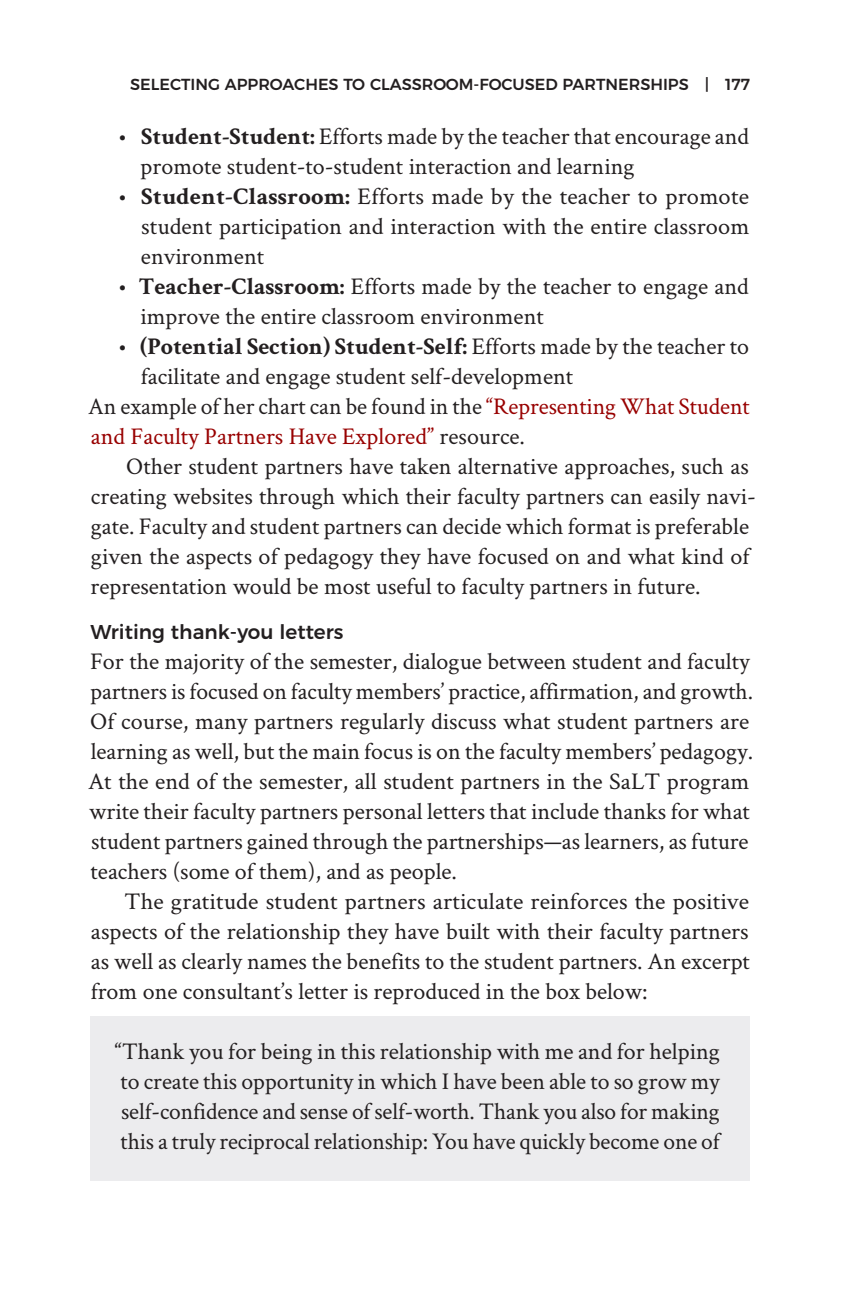
<style>
.page{position:relative;width:864px;height:1296px;background:#fff}
.page>*{position:absolute;margin:0;border:0;box-sizing:border-box;transform-origin:0 0}
.body_first_para{font:24px/30px "Crimson Text";color:#231f20}
.body{font:24px/30px "Crimson Text";color:#231f20}
.boxed_quotes{font:24px/30px "Crimson Text";letter-spacing:-.005em;color:#231f20;text-align:justify}
.body_first_para-2{font:24px/30px "Crimson Text";letter-spacing:-.005em;color:#980000}
.heading_2{font:500 20px "Montserrat";color:#231f20}
.t1{font:500 16px "Montserrat";color:#231f20}
.s1{font-weight:700}
.s2{color:#231f20}
</style>
<div class="page">
<div style="left:90px;top:1016px;width:660px;height:164px;background:#ececee"></div>
<p class="t1" style="left:130px;top:71px;width:21px">SELECTING</p>
<p class="t1" style="left:225px;top:71px;width:13px">APPROACHES</p>
<p class="t1" style="left:344px;top:71px;width:39px">TO CLASSROO</p>
<p class="t1" style="left:459px;top:71px;width:33px">M-FOC</p>
<p class="t1" style="left:513px;top:71px;width:24px">USED</p>
<p class="t1" style="left:563px;top:71px;width:11px">PARTNERSHIPS</p>
<p class="t1" style="left:705px;top:71px;width:47px">| 177</p>
<p class="body_first_para" style="left:141px;top:120px;width:610px;text-indent:-23px">• <span class="s1">Student-Student:</span> Efforts made by the teacher that encourage and promote student-to-student interaction and learning</p>
<p class="body_first_para" style="left:141px;top:180px;width:610px;text-align:justify;text-indent:-23px">• <span class="s1">Student-Classroom:</span> Efforts made by the teacher to promote student participation and interaction with the entire classroom environment</p>
<p class="body_first_para" style="left:141px;top:270px;width:610px;text-indent:-23px">• <span class="s1">Teacher-Classroom:</span> Efforts made by the teacher to engage and improve the entire classroom environment</p>
<p class="body_first_para" style="left:141px;top:330px;width:610px;text-indent:-23px">• <span class="s1">(Potential Section) Student-Self:</span> Efforts made by the teacher to facilitate and engage student self-development</p>
<p class="body_first_para-2" style="left:88px;top:390px;width:663px"><span class="s2">An example of her chart can be found in the</span> “Representing What Student and Faculty Partners Have Explored” <span class="s2">resource.</span></p>
<p class="body" style="left:91px;top:450px;width:667px;text-indent:36px">Other student partners have taken alternative approaches, such as creating websites through which their faculty partners can easily navi&shy;gate. Faculty and student partners can decide which format is preferable given the aspects of pedagogy they have focused on and what kind of representation would be most useful to faculty partners in future.</p>
<p class="heading_2" style="left:90px;top:616px;width:255px">WRITING THANK-YOU LETTERS</p>
<p class="body_first_para" style="left:88px;top:645px;width:667px">For the majority of the semester, dialogue between student and faculty partners is focused on faculty members’ practice, affirmation, and growth.<br>Of course, many partners regularly discuss what student partners are learning as well, but the main focus is on the faculty members’ pedagogy.<br>At the end of the semester, all student partners in the SaLT program write their faculty partners personal letters that include thanks for what student partners gained through the partnerships—as learners, as future teachers (some of them), and as people.</p>
<p class="body" style="left:91px;top:885px;width:661px;text-align:justify;text-indent:34px">The gratitude student partners articulate reinforces the positive aspects of the relationship they have built with their faculty partners as well as clearly names the benefits to the student partners. An excerpt from one consultant’s letter is reproduced in the box below:</p>
<p class="boxed_quotes" style="left:115px;top:1035px;width:607px">“Thank you for being in this relationship with me and for helping to create this opportunity in which I have been able to so grow my self-confidence and sense of self-worth. Thank you also for making this a truly reciprocal relationship: You have quickly become one of</p>
</div>
